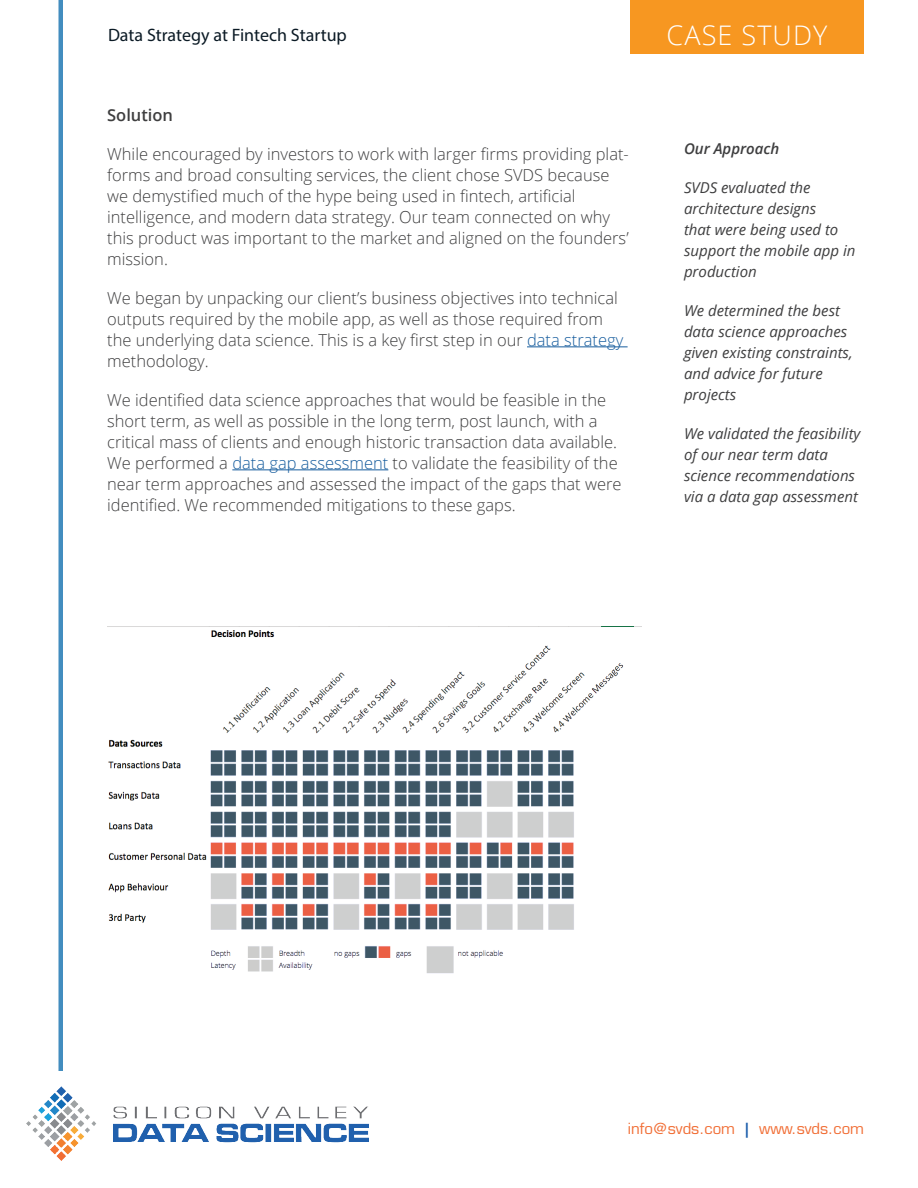
<style>
.page{position:relative;width:918px;height:1188px;background:#fff}
.page>*{position:absolute;margin:0;border:0;box-sizing:border-box;transform-origin:0 0}
.t1{font:300 27px "Open Sans";letter-spacing:.04em;color:#fff}
.t2{font:18px "Myriad Pro";color:#0b1a25}
.t3{font:300 16.5px/21px "Open Sans";color:#3e3e3f}
.t4{font:600 16.5px "Open Sans";color:#3e3e3f}
.t5{font:italic 15px/21px "Open Sans";color:#3e3e3f}
.t6{font:15px "Eurostile LT Std";color:#f16d34}
.t7{font:italic 600 15px "Open Sans";color:#3e3e3f}
.s1{color:#175d9e}
.s2{font-weight:700;color:#2061ad}
</style>
<div class="page">
<img style="left:27px;top:1086px;width:341px;height:75px">
<div style="left:58px;top:0;width:5px;height:1071px;background:#428dbf"></div>
<div style="left:630px;top:0;width:234px;height:54px;background:#f79721"></div>
<hr style="left:527px;top:346px;width:101px;height:1px;background:#175d9e">
<hr style="left:232px;top:469px;width:156px;height:1px;background:#175d9e">
<img style="left:107px;top:626px;width:535px;height:348px">
<p class="t2" style="left:108px;top:23px;width:240px">Data Strategy at Fintech Startup</p>
<p class="t4" style="left:107px;top:103px;width:67px">Solution</p>
<p class="t3" style="left:107px;top:143px;width:523px">While encouraged by investors to work with larger firms providing plat&shy;forms and broad consulting services, the client chose SVDS because we demystified much of the hype being used in fintech, artificial intelligence, and modern data strategy. Our team connected on why this product was important to the market and aligned on the founders’ mission.</p>
<p class="t3" style="left:107px;top:287px;width:518px">We began by unpacking our client’s business objectives into technical outputs required by the mobile app, as well as those required from the underlying data science. This is a key first step in our <span class="s1">data strategy </span>methodology.</p>
<p class="t3" style="left:107px;top:389px;width:516px">We identified data science approaches that would be feasible in the short term, as well as possible in the long term, post launch, with a critical mass of clients and enough historic transaction data available.<br>We performed a <span class="s1">data gap assessment</span> to validate the feasibility of the near term approaches and assessed the impact of the gaps that were identified. We recommended mitigations to these gaps.</p>
<h1 class="t1" style="left:667px;top:16px;width:162px">CASE STUDY</h1>
<p class="t7" style="left:684px;top:138px;width:97px">Our Approach</p>
<p class="t5" style="left:684px;top:176px;width:173px">SVDS evaluated the architecture designs<br>that were being used to support the mobile app in production</p>
<p class="t5" style="left:684px;top:299px;width:170px">We determined the best data science approaches given existing constraints, and advice for future projects</p>
<p class="t5" style="left:684px;top:422px;width:178px">We validated the feasibility of our near term data science recommendations via a data gap assessment</p>
<p class="t6" style="left:628px;top:1119px;width:238px">info@svds.com <span class="s2">|</span> www.svds.com</p>
</div>
